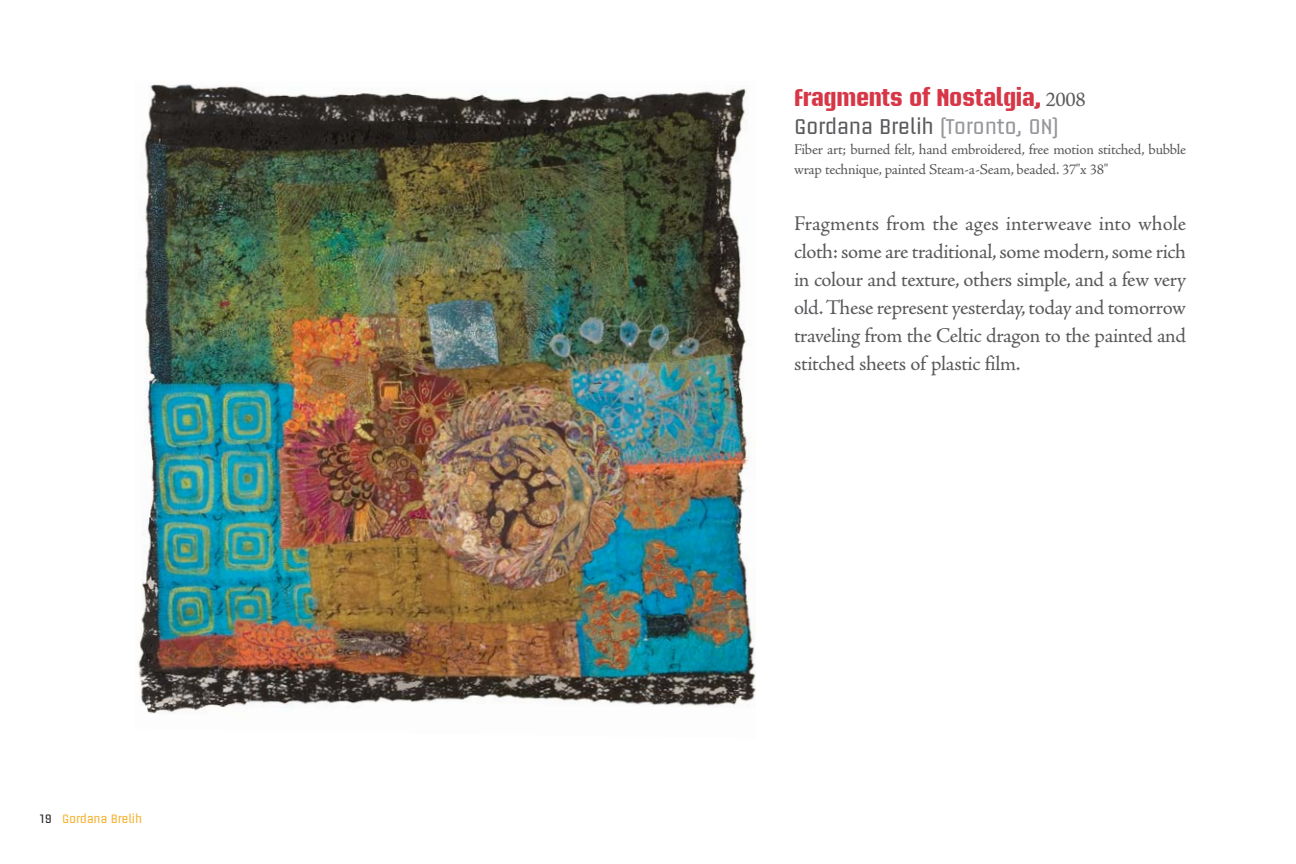
<style>
.page{position:relative;width:1296px;height:864px;background:#fff}
.page>*{position:absolute;margin:0;border:0;box-sizing:border-box;transform-origin:0 0}
.t1{font:700 24px "Briem Akademi Std";letter-spacing:-.015em;color:#d73647}
.t2{font:21px/28px "Adobe Jenson Pro";letter-spacing:-.015em;color:#58595b;text-align:justify}
.t3{font:21px "Briem Akademi Std";letter-spacing:-.02em;color:#58595b}
.t4{font:15px/20px "Adobe Jenson Pro";letter-spacing:-.015em;color:#58595b}
.t5{font:12px "Briem Akademi Std";letter-spacing:-.02em;color:#f6b22f}
.s1{color:#231f20}
.s2{font-family:"Adobe Jenson Pro";font-weight:400;font-size:21px;color:#58595b}
.s3{color:#939598}
</style>
<div class="page">
<img style="left:138px;top:84px;width:618px;height:630px">
<p class="t5" style="left:38px;top:814px;width:106px"><span class="s1">19</span> Gordana Brelih</p>
<p class="t1" style="left:794px;top:87px;width:293px">Fragments of Nostalgia, <span class="s2">2008</span></p>
<p class="t3" style="left:794px;top:117px;width:266px">Gordana Brelih <span class="s3">(Toronto, ON)</span></p>
<p class="t4" style="left:794px;top:140px;width:394px">Fiber art; burned felt, hand embroidered, free motion stitched, bubble wrap technique, painted Steam-a-Seam, beaded. 37"x 38"</p>
<p class="t2" style="left:794px;top:211px;width:394px">Fragments from the ages interweave into whole cloth: some are traditional, some modern, some rich in colour and texture, others simple, and a few very old. These represent yesterday, today and tomorrow traveling from the Celtic dragon to the painted and stitched sheets of plastic film.</p>
</div>
